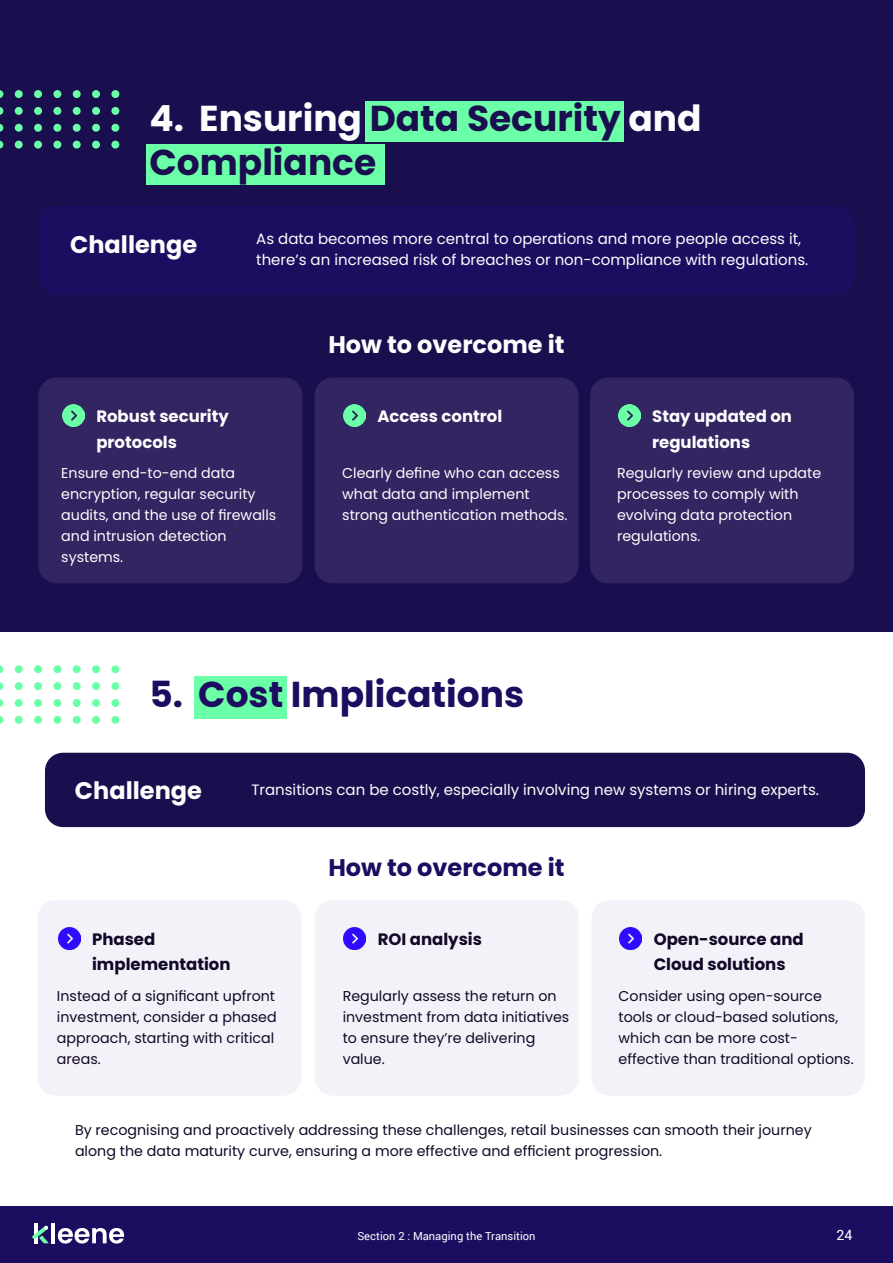
<style>
.page{position:relative;width:893px;height:1263px;background:#fff}
.page>*{position:absolute;margin:0;border:0;box-sizing:border-box;transform-origin:0 0}
.t1{font:700 36px/43.2px "Poppins";color:#1a0f4e}
.t2{font:700 36px "Poppins";color:#1d0d60}
.t3{font:700 24px "Poppins";color:#fdfdfd}
.t4{font:700 24px "Poppins";color:#1d0d60}
.t5{font:700 16.5px/25.5px "Poppins";color:#fdfdfd}
.t6{font:700 16.5px/25.5px "Poppins";color:#120827}
.t7{font:15px/21px "Poppins";color:#fdfdfd}
.t8{font:14.25px/21px "Poppins";color:#120827}
.t9{font:14.25px/21px "Poppins";color:#fdfdfd}
.t10{font:14.25px "Roboto";color:#fdfdfd}
.t11{font:11.25px "Roboto";color:#fdfdfd}
.s1{color:#fdfdfd}
</style>
<div class="page">
<div style="left:0;top:1206px;width:893px;height:57px;background:#1d0d60"></div>
<hr style="left:51px;top:1223px;width:4px;height:20px;background:#fff">
<hr style="left:34px;top:1223px;width:4px;height:20px;background:#fff">
<svg style="left:58px;top:1228px;width:66px;height:15px"></svg>
<svg style="left:32px;top:1225px;width:17px;height:18px"></svg>
<div style="left:0;top:0;width:893px;height:631px;background:#1a0f4e"></div>
<div style="left:38px;top:378px;width:264px;height:205px;background:#332462;border-radius:18px"></div>
<img style="left:62px;top:405px;width:22px;height:22px">
<div style="left:314px;top:378px;width:264px;height:205px;background:#332462;border-radius:18px"></div>
<img style="left:343px;top:405px;width:22px;height:22px">
<div style="left:590px;top:378px;width:264px;height:205px;background:#332462;border-radius:18px"></div>
<img style="left:618px;top:405px;width:22px;height:22px">
<div style="left:37px;top:900px;width:264px;height:195px;background:#f3f2f8;border-radius:18px"></div>
<img style="left:58px;top:927px;width:22px;height:22px">
<div style="left:315px;top:900px;width:264px;height:195px;background:#f3f2f8;border-radius:18px"></div>
<img style="left:344px;top:927px;width:22px;height:22px">
<div style="left:592px;top:900px;width:273px;height:195px;background:#f3f2f8;border-radius:18px"></div>
<img style="left:620px;top:927px;width:22px;height:22px">
<div style="left:195px;top:676px;width:92px;height:42px;background:#6bffa8"></div>
<div style="left:365px;top:101px;width:258px;height:40px;background:#6bffa8"></div>
<div style="left:147px;top:144px;width:238px;height:40px;background:#6bffa8"></div>
<div style="left:45px;top:753px;width:820px;height:74px;background:#1a0f4e;border-radius:18px"></div>
<div style="left:38px;top:206px;width:816px;height:89px;background:#1d0d60;border-radius:18px"></div>
<svg style="left:0;top:90px;width:3px;height:8px"></svg>
<div style="left:15px;top:90px;width:8px;height:8px;background:#6bffa8;border-radius:50%"></div>
<div style="left:34px;top:90px;width:8px;height:8px;background:#6bffa8;border-radius:50%"></div>
<div style="left:53px;top:90px;width:8px;height:8px;background:#6bffa8;border-radius:50%"></div>
<div style="left:73px;top:90px;width:8px;height:8px;background:#6bffa8;border-radius:50%"></div>
<div style="left:92px;top:90px;width:8px;height:8px;background:#6bffa8;border-radius:50%"></div>
<div style="left:111px;top:90px;width:8px;height:8px;background:#6bffa8;border-radius:50%"></div>
<svg style="left:0;top:107px;width:3px;height:8px"></svg>
<div style="left:15px;top:107px;width:8px;height:8px;background:#6bffa8;border-radius:50%"></div>
<div style="left:34px;top:107px;width:8px;height:8px;background:#6bffa8;border-radius:50%"></div>
<div style="left:53px;top:107px;width:8px;height:8px;background:#6bffa8;border-radius:50%"></div>
<div style="left:73px;top:107px;width:8px;height:8px;background:#6bffa8;border-radius:50%"></div>
<div style="left:92px;top:107px;width:8px;height:8px;background:#6bffa8;border-radius:50%"></div>
<div style="left:111px;top:107px;width:8px;height:8px;background:#6bffa8;border-radius:50%"></div>
<svg style="left:0;top:124px;width:3px;height:8px"></svg>
<div style="left:15px;top:124px;width:8px;height:8px;background:#6bffa8;border-radius:50%"></div>
<div style="left:34px;top:124px;width:8px;height:8px;background:#6bffa8;border-radius:50%"></div>
<div style="left:53px;top:124px;width:8px;height:8px;background:#6bffa8;border-radius:50%"></div>
<div style="left:73px;top:124px;width:8px;height:8px;background:#6bffa8;border-radius:50%"></div>
<div style="left:92px;top:124px;width:8px;height:8px;background:#6bffa8;border-radius:50%"></div>
<div style="left:111px;top:124px;width:8px;height:8px;background:#6bffa8;border-radius:50%"></div>
<svg style="left:0;top:141px;width:3px;height:8px"></svg>
<div style="left:15px;top:141px;width:8px;height:8px;background:#6bffa8;border-radius:50%"></div>
<div style="left:34px;top:141px;width:8px;height:8px;background:#6bffa8;border-radius:50%"></div>
<div style="left:53px;top:141px;width:8px;height:8px;background:#6bffa8;border-radius:50%"></div>
<div style="left:73px;top:141px;width:8px;height:8px;background:#6bffa8;border-radius:50%"></div>
<div style="left:92px;top:141px;width:8px;height:8px;background:#6bffa8;border-radius:50%"></div>
<div style="left:111px;top:141px;width:8px;height:8px;background:#6bffa8;border-radius:50%"></div>
<svg style="left:0;top:665px;width:3px;height:8px"></svg>
<div style="left:15px;top:665px;width:8px;height:8px;background:#6bffa8;border-radius:50%"></div>
<div style="left:34px;top:665px;width:8px;height:8px;background:#6bffa8;border-radius:50%"></div>
<div style="left:53px;top:665px;width:8px;height:8px;background:#6bffa8;border-radius:50%"></div>
<div style="left:73px;top:665px;width:8px;height:8px;background:#6bffa8;border-radius:50%"></div>
<div style="left:92px;top:665px;width:8px;height:8px;background:#6bffa8;border-radius:50%"></div>
<div style="left:111px;top:665px;width:8px;height:8px;background:#6bffa8;border-radius:50%"></div>
<svg style="left:0;top:682px;width:3px;height:8px"></svg>
<div style="left:15px;top:682px;width:8px;height:8px;background:#6bffa8;border-radius:50%"></div>
<div style="left:34px;top:682px;width:8px;height:8px;background:#6bffa8;border-radius:50%"></div>
<div style="left:53px;top:682px;width:8px;height:8px;background:#6bffa8;border-radius:50%"></div>
<div style="left:73px;top:682px;width:8px;height:8px;background:#6bffa8;border-radius:50%"></div>
<div style="left:92px;top:682px;width:8px;height:8px;background:#6bffa8;border-radius:50%"></div>
<div style="left:111px;top:682px;width:8px;height:8px;background:#6bffa8;border-radius:50%"></div>
<svg style="left:0;top:699px;width:3px;height:8px"></svg>
<div style="left:15px;top:699px;width:8px;height:8px;background:#6bffa8;border-radius:50%"></div>
<div style="left:34px;top:699px;width:8px;height:8px;background:#6bffa8;border-radius:50%"></div>
<div style="left:53px;top:699px;width:8px;height:8px;background:#6bffa8;border-radius:50%"></div>
<div style="left:73px;top:699px;width:8px;height:8px;background:#6bffa8;border-radius:50%"></div>
<div style="left:92px;top:699px;width:8px;height:8px;background:#6bffa8;border-radius:50%"></div>
<div style="left:111px;top:699px;width:8px;height:8px;background:#6bffa8;border-radius:50%"></div>
<svg style="left:0;top:716px;width:3px;height:8px"></svg>
<div style="left:15px;top:716px;width:8px;height:8px;background:#6bffa8;border-radius:50%"></div>
<div style="left:34px;top:716px;width:8px;height:8px;background:#6bffa8;border-radius:50%"></div>
<div style="left:53px;top:716px;width:8px;height:8px;background:#6bffa8;border-radius:50%"></div>
<div style="left:73px;top:716px;width:8px;height:8px;background:#6bffa8;border-radius:50%"></div>
<div style="left:92px;top:716px;width:8px;height:8px;background:#6bffa8;border-radius:50%"></div>
<div style="left:111px;top:716px;width:8px;height:8px;background:#6bffa8;border-radius:50%"></div>
<h1 class="t1" style="left:149px;top:97px;width:554px"><span class="s1">4. Ensuring</span> Data Security <span class="s1">and<br></span>Compliance</h1>
<h2 class="t3" style="left:70px;top:231px;width:128px">Challenge</h2>
<p class="t7" style="left:256px;top:228px;width:554px">As data becomes more central to operations and more people access it, there’s an increased risk of breaches or non-compliance with regulations.</p>
<h2 class="t3" style="left:328px;top:331px;width:238px">How to overcome it</h2>
<p class="t5" style="left:96px;top:404px;width:134px">Robust security protocols</p>
<p class="t9" style="left:61px;top:462px;width:217px">Ensure end-to-end data encryption, regular security audits, and the use of firewalls and intrusion detection systems.</p>
<p class="t5" style="left:377px;top:404px;width:126px">Access control</p>
<p class="t9" style="left:342px;top:462px;width:227px">Clearly define who can access what data and implement strong authentication methods.</p>
<h1 class="t2" style="left:149px;top:674px;width:376px">5. Cost Implications</h1>
<p class="t5" style="left:652px;top:404px;width:141px">Stay updated on regulations</p>
<p class="t9" style="left:617px;top:462px;width:206px">Regularly review and update processes to comply with evolving data protection regulations.</p>
<h2 class="t3" style="left:75px;top:777px;width:128px">Challenge</h2>
<p class="t7" style="left:251px;top:779px;width:569px">Transitions can be costly, especially involving new systems or hiring experts.</p>
<h2 class="t4" style="left:328px;top:853px;width:238px">How to overcome it</h2>
<p class="t6" style="left:92px;top:926px;width:140px">Phased implementation</p>
<p class="t8" style="left:57px;top:986px;width:221px">Instead of a significant upfront investment, consider a phased approach, starting with critical areas.</p>
<p class="t6" style="left:378px;top:926px;width:106px">ROI analysis</p>
<p class="t8" style="left:343px;top:986px;width:228px">Regularly assess the return on investment from data initiatives to ensure they’re delivering value.</p>
<p class="t6" style="left:654px;top:926px;width:152px">Open-source and<br>Cloud solutions</p>
<p class="t8" style="left:619px;top:986px;width:237px">Consider using open-source tools or cloud-based solutions, which can be more cost&shy;effective than traditional options.</p>
<p class="t8" style="left:75px;top:1120px;width:738px">By recognising and proactively addressing these challenges, retail businesses can smooth their journey along the data maturity curve, ensuring a more effective and efficient progression.</p>
<p class="t11" style="left:357px;top:1228px;width:180px">Section 2 : Managing the Transition</p>
<p class="t10" style="left:836px;top:1225px;width:17px">24</p>
</div>
